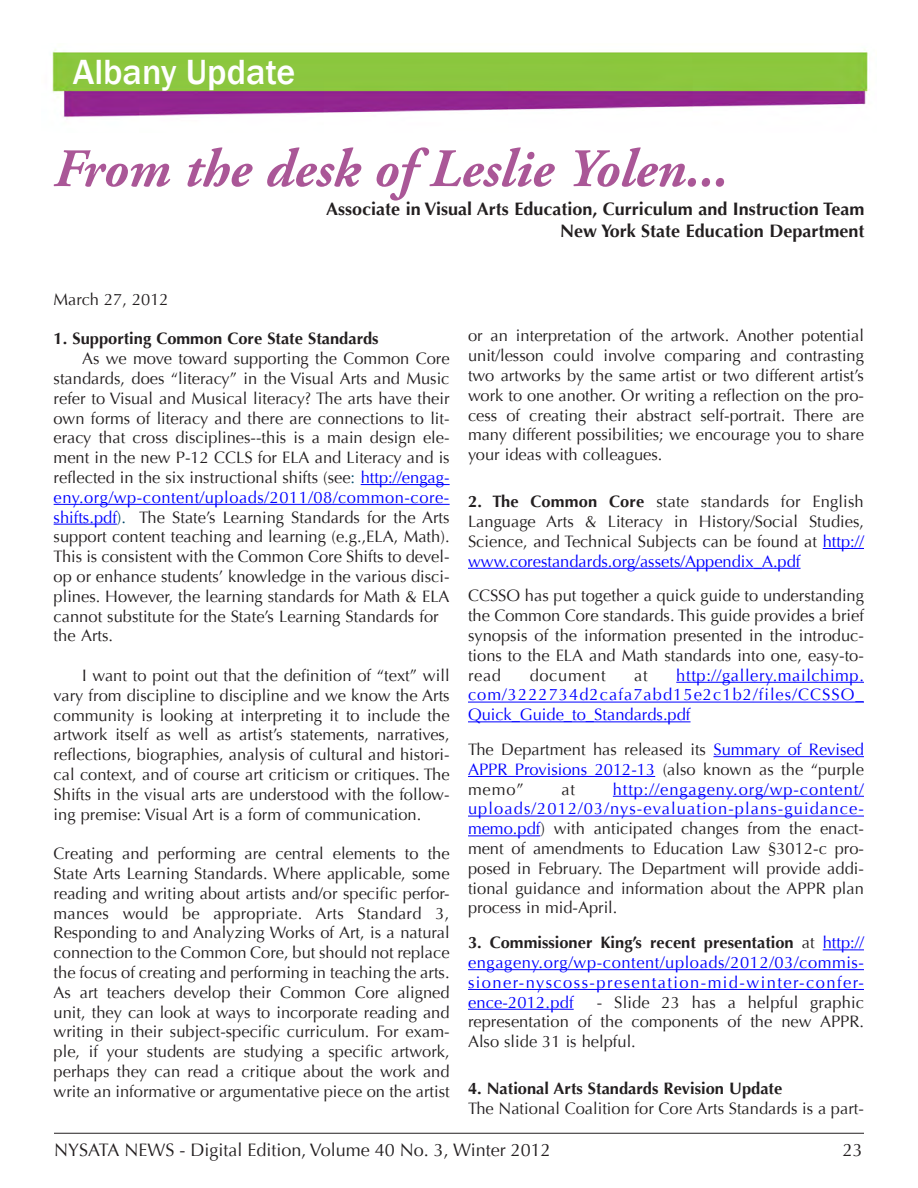
<style>
.page{position:relative;width:918px;height:1188px;background:#fff}
.page>*{position:absolute;margin:0;border:0;box-sizing:border-box;transform-origin:0 0}
.headline_gray_75{font:italic 700 54px "Adobe Garamond Pro";color:#aa5797}
.t1{font:500 36px "Franklin Gothic";color:#fff}
.author_titles{font:700 18px "Optima";color:#231f20}
.t2{font:18px "Optima";color:#231f20}
.t3{font:16.5px/19.8px "Optima";color:#231f20;text-align:justify}
.t4{font:16.5px/19.8px "Optima";letter-spacing:.065em;color:#00f;text-align:justify}
.t5{font:700 16.5px "Optima";color:#231f20}
.t6{font:16.5px "Optima";letter-spacing:.04em;color:#231f20}
.s1{color:#004d71}
.s2{color:#00f}
.s3{color:#004566}
.s4{font-weight:700}
.s5{font-weight:700;color:#231f20}
.s6{color:#231f20}
</style>
<div class="page">
<hr style="left:54px;top:1133px;width:810px;height:1px;background:#231f20">
<img style="left:52px;top:49px;width:817px;height:69px">
<hr style="left:361px;top:484px;width:89px;height:1px;background:#00f">
<hr style="left:54px;top:504px;width:396px;height:1px;background:#00f">
<hr style="left:54px;top:524px;width:63px;height:1px;background:#00f">
<hr style="left:823px;top:548px;width:41px;height:1px;background:#00f">
<hr style="left:468px;top:568px;width:333px;height:1px;background:#00f">
<hr style="left:676px;top:682px;width:188px;height:1px;background:#00f">
<hr style="left:468px;top:702px;width:396px;height:1px;background:#00f">
<hr style="left:468px;top:721px;width:223px;height:1px;background:#00f">
<hr style="left:713px;top:756px;width:151px;height:1px;background:#00f">
<hr style="left:468px;top:776px;width:187px;height:1px;background:#00f">
<hr style="left:613px;top:796px;width:251px;height:1px;background:#00f">
<hr style="left:468px;top:816px;width:396px;height:1px;background:#00f">
<hr style="left:468px;top:835px;width:72px;height:1px;background:#00f">
<hr style="left:823px;top:949px;width:41px;height:1px;background:#00f">
<hr style="left:468px;top:969px;width:396px;height:1px;background:#00f">
<hr style="left:468px;top:989px;width:396px;height:1px;background:#00f">
<hr style="left:468px;top:1009px;width:106px;height:1px;background:#00f">
<p class="t1" style="left:73px;top:50px;width:224px">Albany Update</p>
<p class="headline_gray_75" style="left:54px;top:138px;width:676px">From the desk of Leslie Yolen...</p>
<p class="author_titles" style="left:326px;top:198px;width:540px">Associate in Visual Arts Education, Curriculum and Instruction Team</p>
<p class="author_titles" style="left:560px;top:220px;width:306px">New York State Education Department</p>
<p class="t3" style="left:54px;top:289px;width:117px">March 27, 2012</p>
<p class="t5" style="left:54px;top:329px;width:327px">1. Supporting Common Core State Standards</p>
<p class="t3" style="left:54px;top:349px;width:398px;text-align:left;text-indent:29px">As we move toward supporting the Common Core standards, does “literacy” in the Visual Arts and Music refer to Visual and Musical literacy? The arts have their own forms of literacy and there are connections to lit&shy;eracy that cross disciplines--this is a main design ele&shy;ment in the new P-12 CCLS for ELA and Literacy and is reflected in the six instructional shifts (see<span class="s1">:</span> <span class="s2">http://engag&shy;eny.org/wp-content/uploads/2011/08/common-core&shy;shifts.pdf</span><span class="s3">).</span> The State’s Learning Standards for the Arts support content teaching and learning (e.g.,ELA, Math).<br>This is consistent with the Common Core Shifts to devel&shy;op or enhance students’ knowledge in the various disci&shy;plines. However, the learning standards for Math &amp; ELA cannot substitute for the State’s Learning Standards for the Arts.</p>
<p class="t3" style="left:54px;top:666px;width:398px;text-indent:28px">I want to point out that the definition of “text” will vary from discipline to discipline and we know the Arts community is looking at interpreting it to include the artwork itself as well as artist’s statements, narratives, reflections, biographies, analysis of cultural and histori&shy;cal context, and of course art criticism or critiques. The Shifts in the visual arts are understood with the follow&shy;ing premise: Visual Art is a form of communication.</p>
<p class="t3" style="left:54px;top:844px;width:398px">Creating and performing are central elements to the State Arts Learning Standards. Where applicable, some reading and writing about artists and/or specific perfor&shy;mances would be appropriate. Arts Standard 3, Responding to and Analyzing Works of Art, is a natural connection to the Common Core, but should not replace the focus of creating and performing in teaching the arts.<br>As art teachers develop their Common Core aligned unit, they can look at ways to incorporate reading and writing in their subject-specific curriculum. For exam&shy;ple, if your students are studying a specific artwork, perhaps they can read a critique about the work and write an informative or argumentative piece on the artist</p>
<p class="t3" style="left:468px;top:326px;width:398px">or an interpretation of the artwork. Another potential unit/lesson could involve comparing and contrasting two artworks by the same artist or two different artist’s work to one another. Or writing a reflection on the pro&shy;cess of creating their abstract self-portrait. There are many different possibilities; we encourage you to share your ideas with colleagues.</p>
<p class="t3" style="left:468px;top:492px;width:398px"><span class="s4">2. The Common Core</span> state standards for English Language Arts &amp; Literacy in History/Social Studies, Science, and Technical Subjects can be found at <span class="s2">http:// www.corestandards.org/assets/Appendix_A.pdf</span></p>
<p class="t3" style="left:468px;top:586px;width:398px">CCSSO has put together a quick guide to understanding the Common Core standards. This guide provides a brief synopsis of the information presented in the introduc&shy;tions to the ELA and Math standards into one, easy-to&shy;read</p>
<p class="t4" style="left:468px;top:665px;width:398px;text-indent:208px">http://gallery.mailchimp. com/3222734d2cafa7abd15e2c1b2/files/CCSSO_ Quick_Guide_to_Standards.pdf</p>
<p class="t3" style="left:468px;top:740px;width:397px">The Department has released its <span class="s2">Summary of Revised APPR Provisions 2012-13</span> (also known as the “purple memo”</p>
<p class="t6" style="left:530px;top:665px;width:77px">document</p>
<p class="t3" style="left:634px;top:665px;width:15px">at</p>
<p class="t3" style="left:468px;top:779px;width:398px;text-indent:145px"><span class="s2">http://engageny.org/wp-content/ uploads/2012/03/nys-evaluation-plans-guidance&shy;memo.pdf</span>) with anticipated changes from the enact&shy;ment of amendments to Education Law §3012-c pro&shy;posed in February. The Department will provide addi&shy;tional guidance and information about the APPR plan process in mid-April.</p>
<p class="t4" style="left:468px;top:933px;width:398px"><span class="s5">3. Commissioner King’s recent presentation</span> <span class="s6">at</span> http:// engageny.org/wp-content/uploads/2012/03/commis&shy;sioner-nyscoss-presentation-mid-winter-confer&shy;ence-2012.pdf</p>
<p class="t3" style="left:561px;top:779px;width:15px">at</p>
<p class="t3" style="left:468px;top:992px;width:398px;text-indent:129px">- Slide 23 has a helpful graphic representation of the components of the new APPR.<br>Also slide 31 is helpful.</p>
<p class="t5" style="left:468px;top:1079px;width:316px">4. National Arts Standards Revision Update</p>
<p class="t3" style="left:468px;top:1099px;width:397px">The National Coalition for Core Arts Standards is a part-</p>
<p class="t2" style="left:54px;top:1139px;width:498px">NYSATA NEWS - Digital Edition, Volume 40 No. 3, Winter 2012</p>
<p class="t2" style="left:843px;top:1139px;width:22px">23</p>
</div>
